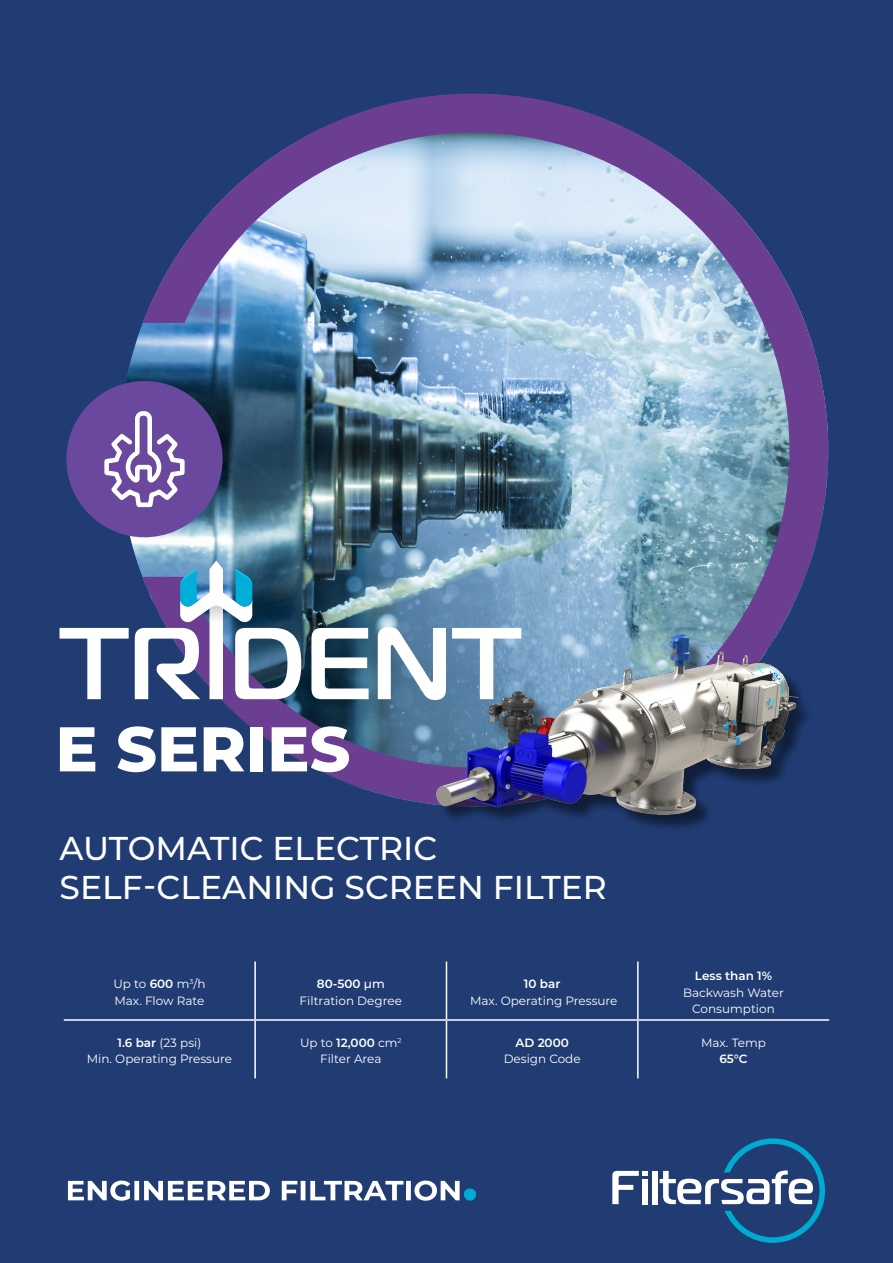
<style>
.page{position:relative;width:893px;height:1263px;background:#203c73}
.page>*{position:absolute;margin:0;border:0;box-sizing:border-box;transform-origin:0 0}
.t1{font:800 63px "Montserrat";color:#fff}
.t2{font:500 33px/39px "Montserrat";color:#fff}
.t3{font:12px/16.5px "Montserrat";color:#fff;text-align:center}
.t4{font:600 12px "Montserrat";color:#fff}
.s1{font-weight:600}
.s2{font-weight:500}
</style>
<div class="page">
<div style="left:66px;top:381px;width:157px;height:156px;background:#69489d;border-radius:50%"></div>
<svg style="left:104px;top:411px;width:39px;height:97px"></svg>
<img style="left:143px;top:94px;width:685px;height:700px">
<div style="left:652px;top:1171px;width:5px;height:33px;background:#fff"></div>
<svg style="left:612px;top:1171px;width:35px;height:33px"></svg>
<svg style="left:660px;top:1138px;width:165px;height:105px"></svg>
<hr style="left:254px;top:961px;width:2px;height:58px;background:#fff">
<hr style="left:446px;top:961px;width:1px;height:58px;background:#fff">
<hr style="left:637px;top:961px;width:2px;height:58px;background:#fff">
<hr style="left:254px;top:1021px;width:2px;height:57px;background:#fff">
<hr style="left:446px;top:1021px;width:1px;height:57px;background:#fff">
<hr style="left:637px;top:1021px;width:2px;height:57px;background:#fff">
<hr style="left:64px;top:1019px;width:191px;height:2px;background:#fff">
<hr style="left:255px;top:1019px;width:191px;height:2px;background:#fff">
<hr style="left:446px;top:1019px;width:192px;height:2px;background:#fff">
<hr style="left:638px;top:1019px;width:191px;height:2px;background:#fff">
<svg style="left:68px;top:1180px;width:408px;height:21px"></svg>
<svg style="left:60px;top:628px;width:69px;height:71px"></svg>
<svg style="left:311px;top:628px;width:58px;height:71px;background:#99abb5"></svg>
<svg style="left:135px;top:560px;width:166px;height:139px;background:#7b8fad"></svg>
<img style="left:378px;top:581px;width:450px;height:247px">
<h1 class="t1" style="left:55px;top:703px;width:296px">E SERIES</h1>
<h2 class="t2" style="left:60px;top:827px;width:549px">AUTOMATIC ELECTRIC<br>SELF-CLEANING SCREEN FILTER</h2>
<p class="t3" style="left:113px;top:975px;width:94px;text-align:left">Up to <span class="s1">600</span> m<sup>3</sup>/h<br>Max. Flow Rate</p>
<p class="t3" style="left:300px;top:975px;width:104px"><span class="s1">80-500</span> <span class="s2">μm<br></span>Filtration Degree</p>
<p class="t4" style="left:524px;top:975px;width:38px">10 bar</p>
<p class="t3" style="left:470px;top:992px;width:149px">Max. Operating Pressure</p>
<p class="t3" style="left:87px;top:1034px;width:147px"><span class="s1">1.6 bar</span> (23 psi)<br>Min. Operating Pressure</p>
<p class="t3" style="left:300px;top:1034px;width:103px">Up to <span class="s1">12,000</span> cm<sup>2<br></sup>Filter Area</p>
<p class="t4" style="left:515px;top:1034px;width:55px">AD 2000</p>
<p class="t3" style="left:504px;top:1050px;width:79px">Design Code</p>
<p class="t4" style="left:695px;top:967px;width:79px">Less than 1%</p>
<p class="t3" style="left:683px;top:984px;width:102px">Backwash Water<br>Consumption</p>
<p class="t3" style="left:701px;top:1034px;width:66px">Max. Temp</p>
<p class="t4" style="left:719px;top:1050px;width:30px">65°C</p>
</div>
